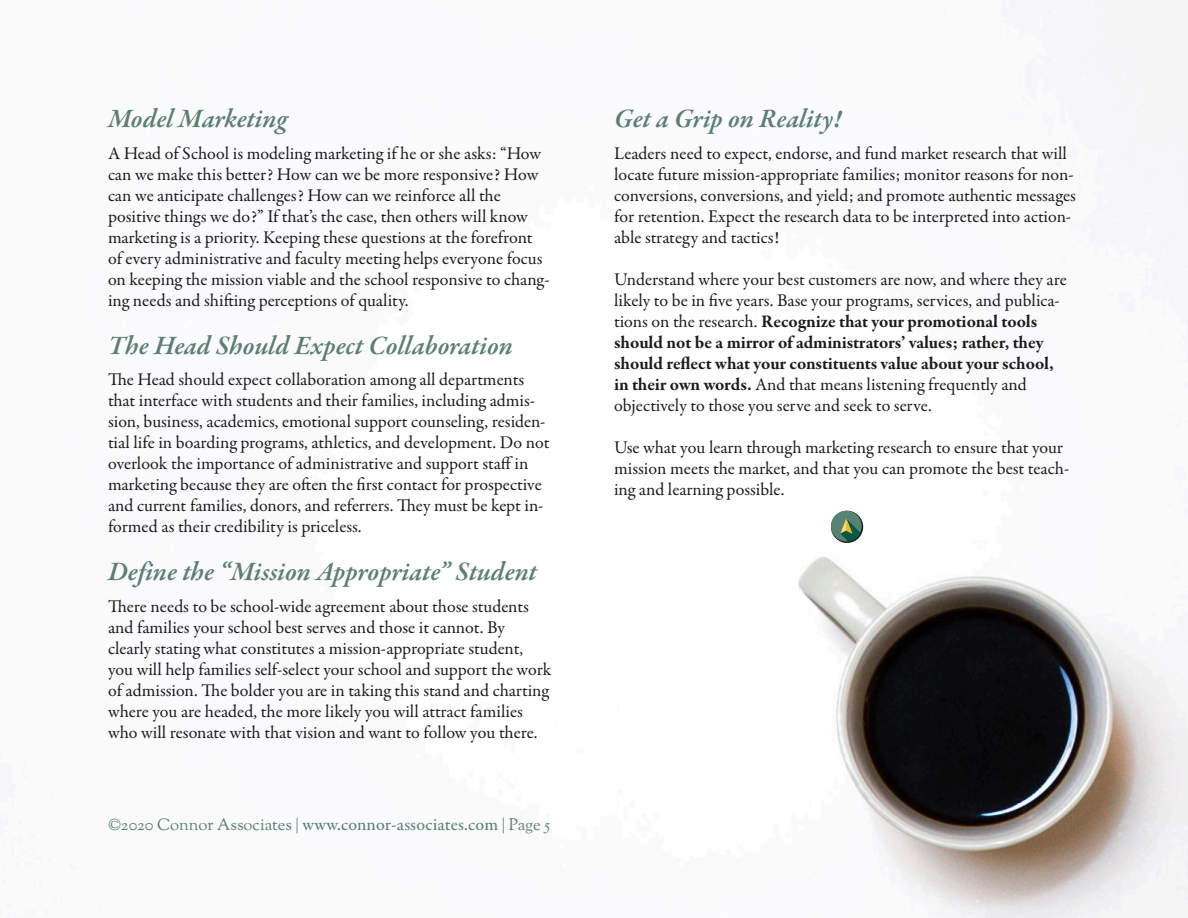
<style>
.page{position:relative;width:1188px;height:918px;background:#fff}
.page>*{position:absolute;margin:0;border:0;box-sizing:border-box;transform-origin:0 0}
.t1{font:italic 600 27px "Garamond Premr Pro";letter-spacing:-.005em;color:#5c7f71}
.t2{font:18px/21px "Garamond Premr Pro";color:#1b1b1a}
.t3{font:16.5px "Goudy St M";color:#5c7f71}
.s1{font-family:"Garamond Premr Pro";font-weight:500;font-size:18px}
.s2{font-weight:700}
</style>
<div class="page">
<img style="left:798px;top:28px;width:390px;height:890px">
<svg style="left:831px;top:511px;width:32px;height:32px"></svg>
<div style="left:831px;top:511px;width:31px;height:30px;background:#588271;border-radius:50%"></div>
<svg style="left:840px;top:519px;width:20px;height:22px"></svg>
<h1 class="t1" style="left:108px;top:107px;width:181px">Model Marketing</h1>
<p class="t2" style="left:108px;top:144px;width:443px">A Head of School is modeling marketing if he or she asks: “How can we make this better? How can we be more responsive? How can we anticipate challenges? How can we reinforce all the positive things we do?” If that’s the case, then others will know marketing is a priority. Keeping these questions at the forefront of every administrative and faculty meeting helps everyone focus on keeping the mission viable and the school responsive to chang&shy;ing needs and shifting perceptions of quality.</p>
<h1 class="t1" style="left:108px;top:334px;width:406px">The Head Should Expect Collaboration</h1>
<p class="t2" style="left:108px;top:371px;width:443px">The Head should expect collaboration among all departments that interface with students and their families, including admis&shy;sion, business, academics, emotional support counseling, residen&shy;tial life in boarding programs, athletics, and development. Do not overlook the importance of administrative and support staffin marketing because they are often the first contact for prospective and current families, donors, and referrers. They must be kept in&shy;formed as their credibility is priceless.</p>
<h1 class="t1" style="left:108px;top:560px;width:431px">Define the “Mission Appropriate” Student</h1>
<p class="t2" style="left:108px;top:597px;width:445px">There needs to be school-wide agreement about those students and families your school best serves and those it cannot. By clearly stating what constitutes a mission-appropriate student, you will help families self-select your school and support the work of admission. The bolder you are in taking this stand and charting where you are headed, the more likely you will attract families who will resonate with that vision and want to follow you there.</p>
<p class="t3" style="left:108px;top:817px;width:444px">©2020 Connor Associates | <span class="s1">www.connor-associates.com</span> | Page 5</p>
<h1 class="t1" style="left:614px;top:107px;width:229px">Get a Grip on Reality!</h1>
<p class="t2" style="left:614px;top:144px;width:463px">Leaders need to expect, endorse, and fund market research that will locate future mission-appropriate families; monitor reasons for non&shy;conversions, conversions, and yield; and promote authentic messages for retention. Expect the research data to be interpreted into action&shy;able strategy and tactics!</p>
<p class="t2" style="left:614px;top:270px;width:454px">Understand where your best customers are now, and where they are likely to be in five years. Base your programs, services, and publica&shy;tions on the research. <span class="s2">Recognize that your promotional tools should not be a mirror of administrators’ values; rather, they should reflect what your constituents value about your school, in their own words.</span> And that means listening frequently and objectively to those you serve and seek to serve.</p>
<p class="t2" style="left:614px;top:438px;width:457px">Use what you learn through marketing research to ensure that your mission meets the market, and that you can promote the best teach&shy;ing and learning possible.</p>
</div>
